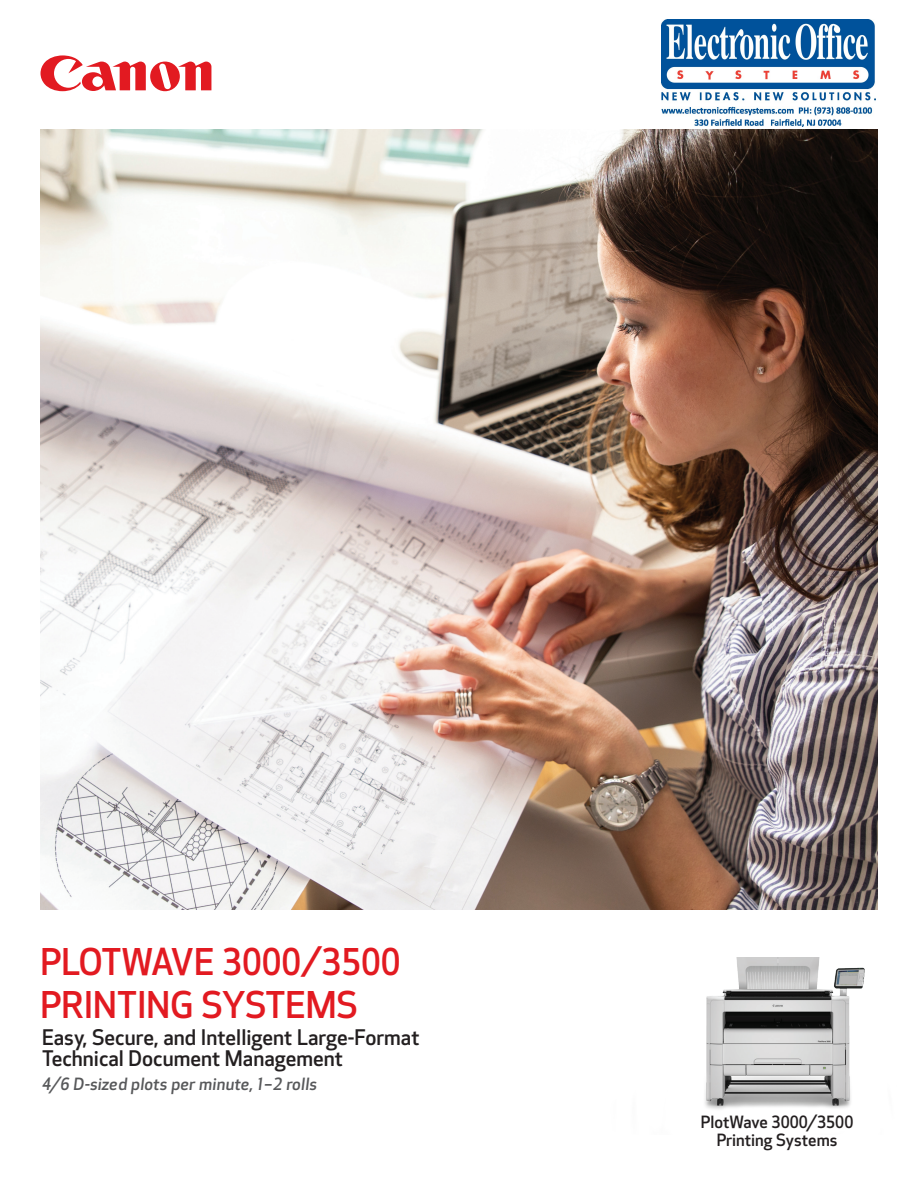
<style>
.page{position:relative;width:918px;height:1188px;background:#fff}
.page>*{position:absolute;margin:0;border:0;box-sizing:border-box;transform-origin:0 0}
.t1{font:500 36px "Optic Sans 301";color:#e21a21}
.Sub_Header{font:500 21px "Optic Sans 301";color:#231f20}
.B_Subheader-Cover{font:italic 500 16.5px "Optic Sans 302";letter-spacing:.01em;color:#57585a}
.Footnote{font:500 16.5px/18px "Optic Sans 301";color:#231f20;text-align:center}
</style>
<div class="page">
<img style="left:40px;top:130px;width:838px;height:779px">
<img style="left:705px;top:958px;width:160px;height:152px">
<svg style="left:41px;top:55px;width:170px;height:36px"></svg>
<img style="left:662px;top:20px;width:213px;height:106px">
<p class="t1" style="left:40px;top:942px;width:362px">PLOTWAVE 3000/3500</p>
<p class="t1" style="left:40px;top:985px;width:319px">PRINTING SYSTEMS</p>
<p class="Sub_Header" style="left:42px;top:1026px;width:379px">Easy, Secure, and Intelligent Large-Format</p>
<p class="Sub_Header" style="left:42px;top:1047px;width:303px">Technical Document Management</p>
<p class="B_Subheader-Cover" style="left:42px;top:1075px;width:277px">4/6 D-sized plots per minute, 1 – 2 rolls</p>
<p class="Footnote" style="left:701px;top:1114px;width:154px">PlotWave 3000/3500<br>Printing Systems</p>
</div>
